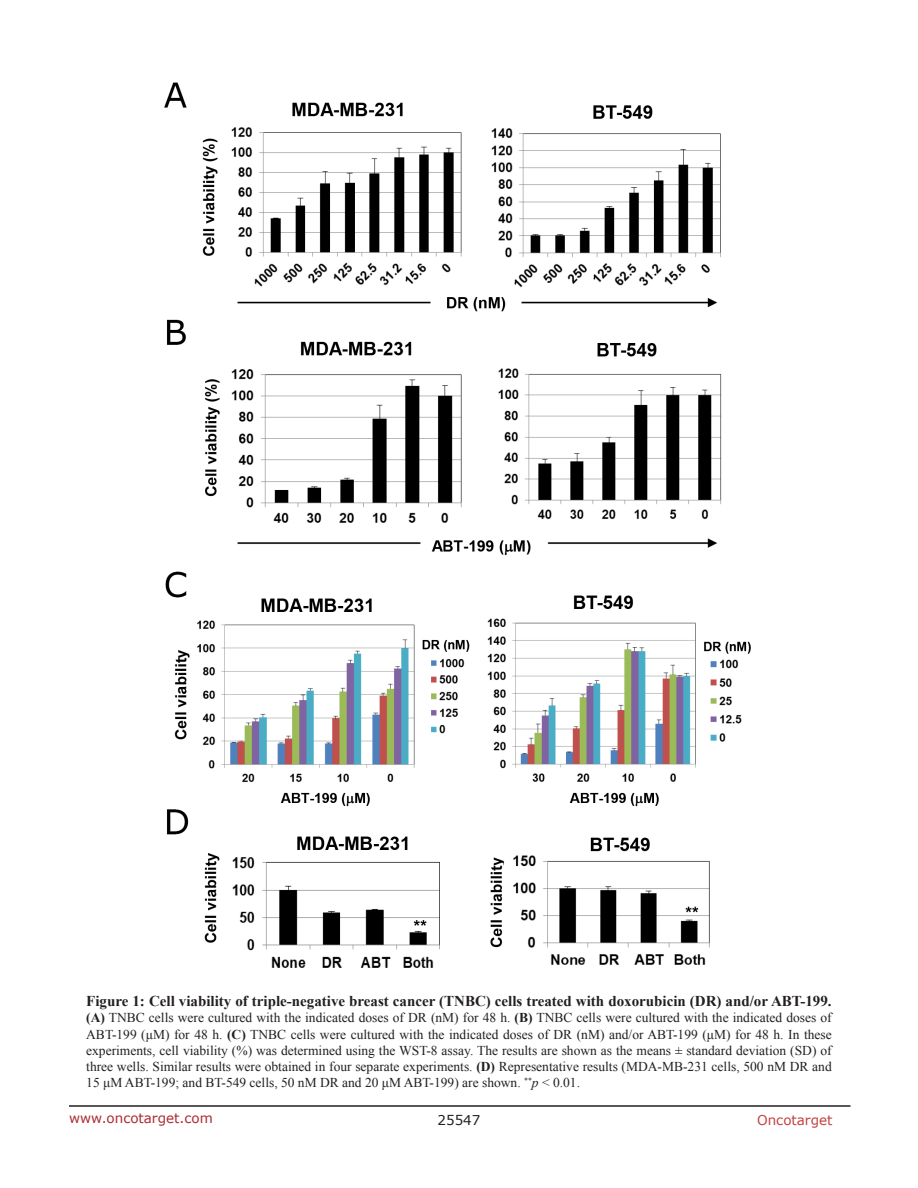
<style>
.page{position:relative;width:918px;height:1188px;background:#fff}
.page>*{position:absolute;margin:0;border:0;box-sizing:border-box;transform-origin:0 0}
.figuretext{font:700 15px "Times New Roman";color:#231f20}
.figuretext-2{font:13.5px/16.2px "Times New Roman";color:#231f20;text-align:justify}
.t1{font:13.5px "Verdana";color:#ac2b31}
.t2{font:13.5px "Verdana";color:#c24141}
.t3{font:13.5px "Verdana";color:#231f20}
.s1{font-weight:700}
.s2{font-style:italic}
</style>
<div class="page">
<hr style="left:69px;top:1105px;width:781px;height:2px;background:#231f20">
<img style="left:164px;top:82px;width:587px;height:886px">
<p class="figuretext" style="left:86px;top:991px;width:747px">Figure 1: Cell viability of triple-negative breast cancer (TNBC) cells treated with doxorubicin (DR) and/or ABT-199.</p>
<p class="figuretext-2" style="left:86px;top:1010px;width:747px"><span class="s1">(A)</span> TNBC cells were cultured with the indicated doses of DR (nM) for 48 h. <span class="s1">(B)</span> TNBC cells were cultured with the indicated doses of ABT-199 (μM) for 48 h. <span class="s1">(C)</span> TNBC cells were cultured with the indicated doses of DR (nM) and/or ABT-199 (μM) for 48 h. In these experiments, cell viability (%) was determined using the WST-8 assay. The results are shown as the means ± standard deviation (SD) of three wells. Similar results were obtained in four separate experiments. <span class="s1">(D)</span> Representative results (MDA-MB-231 cells, 500 nM DR and 15 μM ABT-199; and BT-549 cells, 50 nM DR and 20 μM ABT-199) are shown. <sup>**</sup><span class="s2">p</span> &lt; 0.01.</p>
<p class="t1" style="left:69px;top:1109px;width:145px">www.oncotarget.com</p>
<p class="t3" style="left:438px;top:1111px;width:44px">25547</p>
<p class="t2" style="left:757px;top:1111px;width:77px">Oncotarget</p>
</div>
